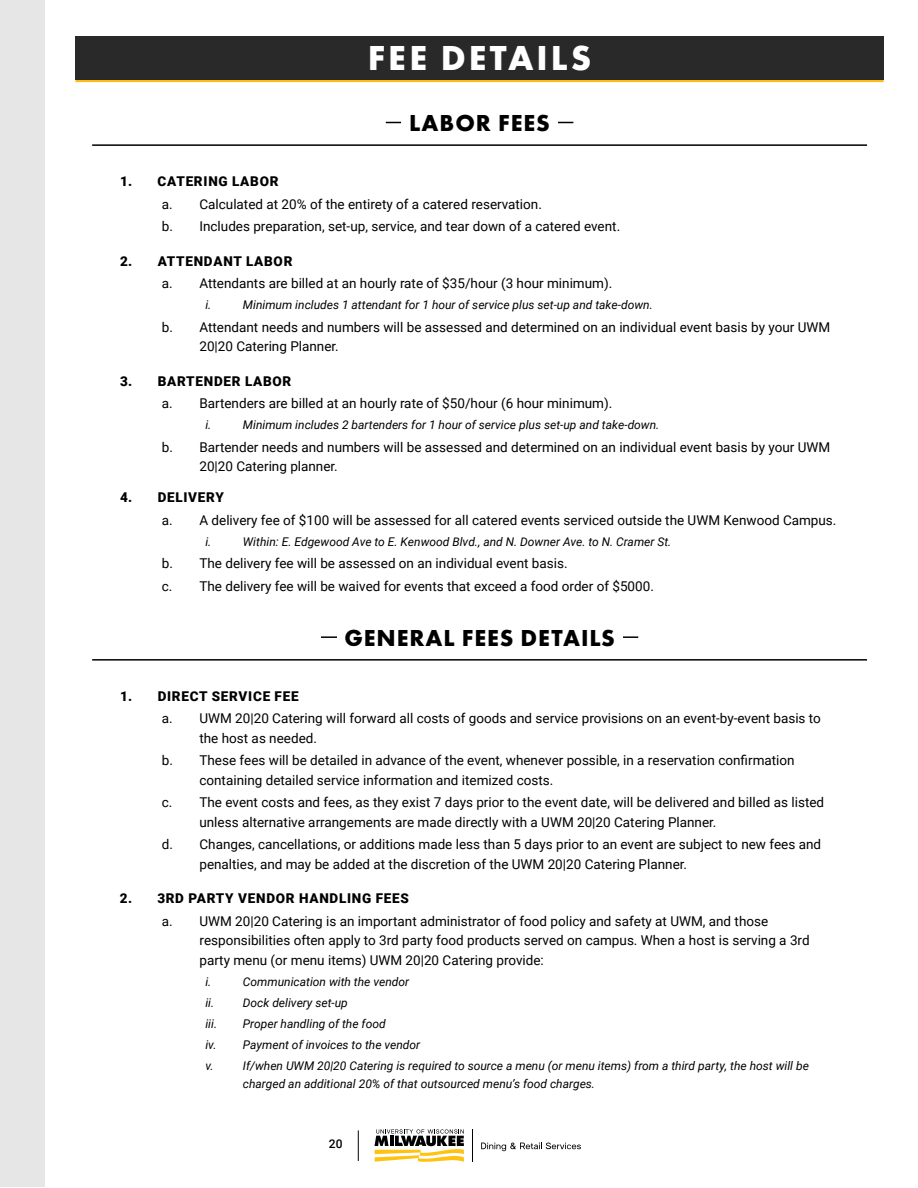
<style>
.page{position:relative;width:918px;height:1188px;background:#fff}
.page>*{position:absolute;margin:0;border:0;box-sizing:border-box;transform-origin:0 0}
.t1{font:700 36px "Futura PT";letter-spacing:.085em;color:#fff}
.t2{font:700 24px "Futura PT";letter-spacing:.04em;color:#000}
.t3{font:13.5px/19.5px "Roboto";color:#000}
.t4{font:900 13.5px "Roboto";letter-spacing:.055em;color:#000}
.t5{font:italic 12px/21px "Roboto";color:#000}
.t6{font:500 12px "Roboto";color:#000}
</style>
<div class="page">
<hr style="left:358px;top:1130px;width:1px;height:31px;background:#000">
<svg style="left:481px;top:1143px;width:100px;height:8px"></svg>
<hr style="left:473px;top:1129px;width:1px;height:33px;background:#000">
<svg style="left:375px;top:1129px;width:89px;height:33px"></svg>
<hr style="left:76px;top:79px;width:808px;height:3px;background:#fbbd1a">
<div style="left:76px;top:36px;width:808px;height:43px;background:#292929"></div>
<div style="left:0;top:0;width:45px;height:1186px;background:#e6e6e6"></div>
<hr style="left:321px;top:636px;width:317px;height:2px;background:#000">
<hr style="left:386px;top:122px;width:187px;height:1px;background:#000">
<div style="left:402px;top:112px;width:156px;height:20px;background:#fff"></div>
<div style="left:337px;top:627px;width:285px;height:20px;background:#fff"></div>
<hr style="left:92px;top:144px;width:775px;height:2px;background:#000">
<hr style="left:92px;top:659px;width:775px;height:2px;background:#000">
<h1 class="t1" style="left:368px;top:35px;width:225px">FEE DETAILS</h1>
<h2 class="t2" style="left:409px;top:107px;width:142px">LABOR FEES</h2>
<p class="t4" style="left:120px;top:172px;width:160px">1. CATERING LABOR</p>
<p class="t3" style="left:162px;top:192px;width:460px;line-height:22.5px">a. Calculated at 20% of the entirety of a catered reservation.<br>b. Includes preparation, set-up, service, and tear down of a catered event.</p>
<p class="t4" style="left:120px;top:252px;width:174px">2. ATTENDANT LABOR</p>
<p class="t3" style="left:162px;top:273px;width:452px">a. Attendants are billed at an hourly rate of $35/hour (3 hour minimum).</p>
<p class="t5" style="left:205px;top:294px;width:7px">i.</p>
<p class="t5" style="left:243px;top:294px;width:411px">Minimum includes 1 attendant for 1 hour of service plus set-up and take-down.</p>
<p class="t3" style="left:199px;top:317px;width:632px;text-indent:-38px">b. Attendant needs and numbers will be assessed and determined on an individual event basis by your UWM<br>20|20 Catering Planner.</p>
<p class="t4" style="left:120px;top:372px;width:173px">3. BARTENDER LABOR</p>
<p class="t3" style="left:162px;top:393px;width:452px">a. Bartenders are billed at an hourly rate of $50/hour (6 hour minimum).</p>
<p class="t5" style="left:205px;top:414px;width:7px">i.</p>
<p class="t5" style="left:243px;top:414px;width:418px">Minimum includes 2 bartenders for 1 hour of service plus set-up and take-down.</p>
<p class="t3" style="left:199px;top:437px;width:632px;text-indent:-38px">b. Bartender needs and numbers will be assessed and determined on an individual event basis by your UWM<br>20|20 Catering planner.</p>
<p class="t4" style="left:120px;top:488px;width:105px">4. DELIVERY</p>
<p class="t3" style="left:162px;top:510px;width:676px">a. A delivery fee of $100 will be assessed for all catered events serviced outside the UWM Kenwood Campus.</p>
<p class="t5" style="left:205px;top:531px;width:7px">i.</p>
<p class="t5" style="left:243px;top:531px;width:430px">Within: E. Edgewood Ave to E. Kenwood Blvd., and N. Downer Ave. to N. Cramer St.</p>
<p class="t3" style="left:162px;top:552px;width:494px;line-height:22.5px">b. The delivery fee will be assessed on an individual event basis.<br>c. The delivery fee will be waived for events that exceed a food order of $5000.</p>
<h2 class="t2" style="left:344px;top:622px;width:272px">GENERAL FEES DETAILS</h2>
<p class="t4" style="left:120px;top:687px;width:180px">1. DIRECT SERVICE FEE</p>
<p class="t3" style="left:199px;top:708px;width:623px;text-indent:-38px">a. UWM 20|20 Catering will forward all costs of goods and service provisions on an event-by-event basis to the host as needed.</p>
<p class="t3" style="left:199px;top:750px;width:597px;text-indent:-38px">b. These fees will be detailed in advance of the event, whenever possible, in a reservation confirmation containing detailed service information and itemized costs.</p>
<p class="t3" style="left:199px;top:792px;width:626px;text-indent:-38px">c. The event costs and fees, as they exist 7 days prior to the event date, will be delivered and billed as listed unless alternative arrangements are made directly with a UWM 20|20 Catering Planner.</p>
<p class="t3" style="left:199px;top:834px;width:623px;text-indent:-38px">d. Changes, cancellations, or additions made less than 5 days prior to an event are subject to new fees and penalties, and may be added at the discretion of the UWM 20|20 Catering Planner.</p>
<p class="t4" style="left:120px;top:889px;width:290px">2. 3RD PARTY VENDOR HANDLING FEES</p>
<p class="t3" style="left:199px;top:911px;width:612px;text-indent:-38px">a. UWM 20|20 Catering is an important administrator of food policy and safety at UWM, and those responsibilities often apply to 3rd party food products served on campus. When a host is serving a 3rd party menu (or menu items) UWM 20|20 Catering provide:</p>
<p class="t5" style="left:205px;top:971px;width:7px">i.</p>
<p class="t5" style="left:205px;top:971px;width:205px;text-indent:38px">Communication with the vendor ii. Dock delivery set-up<br>iii.</p>
<p class="t5" style="left:205px;top:1013px;width:216px;text-indent:38px">Proper handling of the food<br>iv. Payment of invoices to the vendor v.</p>
<p class="t5" style="left:243px;top:1056px;width:568px;line-height:18px">If/when UWM 20|20 Catering is required to source a menu (or menu items) from a third party, the host will be charged an additional 20% of that outsourced menu’s food charges.</p>
<p class="t6" style="left:329px;top:1135px;width:15px">20</p>
</div>
